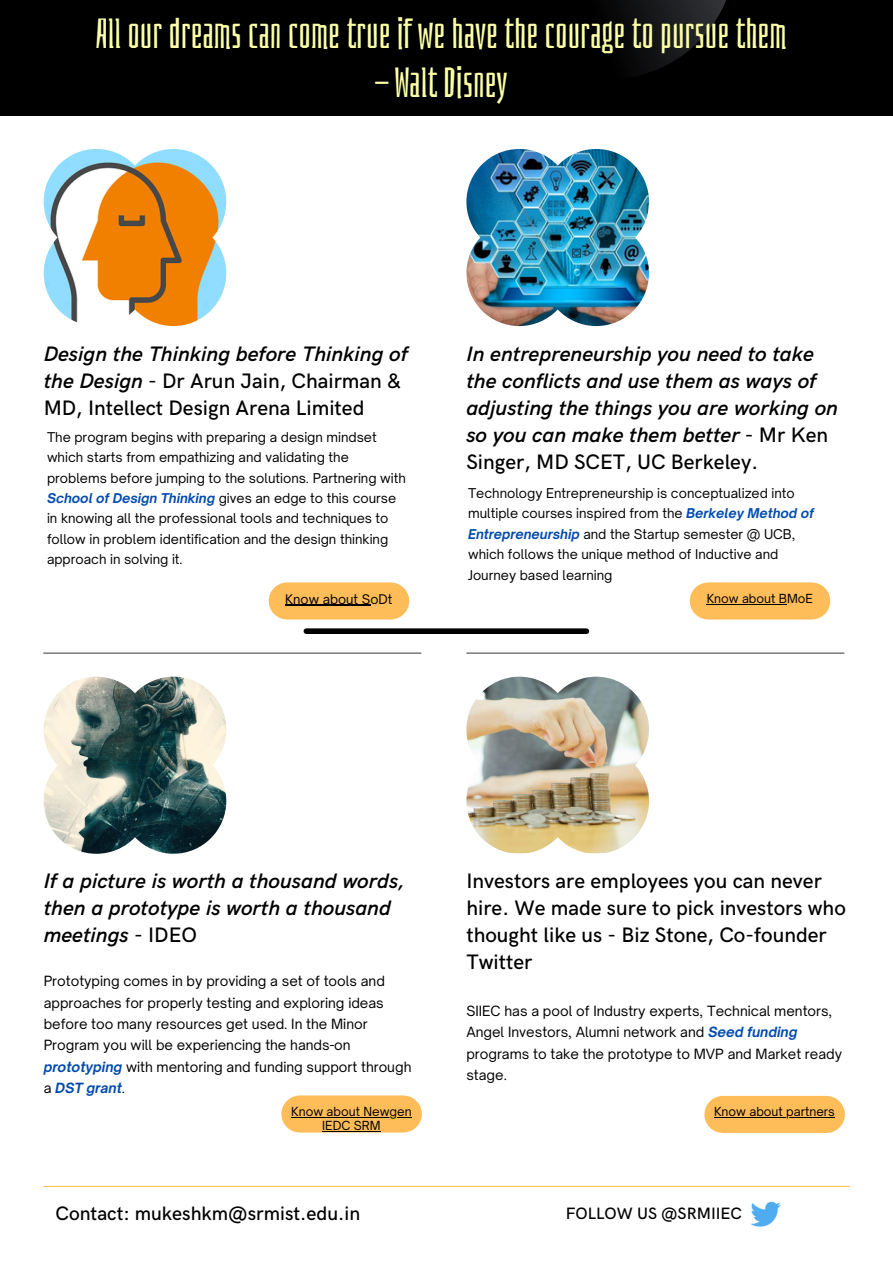
<style>
.page{position:relative;width:893px;height:1264px;background:#fff}
.page>*{position:absolute;margin:0;border:0;box-sizing:border-box;transform-origin:0 0}
.t1{font:42px/49.5px "Bahianita";color:#fbffa5;text-align:center}
.t2{font:italic 600 21px/27px "HK Grotesk";color:#000}
.t3{font:500 21px/27px "HK Grotesk";color:#000}
.t4{font:500 19.5px "HK Grotesk";color:#000}
.t5{font:500 16.5px "HK Grotesk";color:#000}
.t6{font:13.5px/21.3px "Open Sauce One";color:#000}
.t7{font:12.9px/20.4px "Open Sauce One";color:#000}
.t8{font:12.75px "Open Sauce One";color:#000}
.t9{font:12px/14px "Open Sauce One";color:#000;text-align:center}
.s1{font-weight:600;font-style:italic}
.s2{font-weight:700;font-style:italic;color:#004aad}
.s3{font-weight:500;font-style:normal}
</style>
<div class="page">
<div style="left:0;top:0;width:892px;height:116px;background:#000"></div>
<svg style="left:614px;top:0;width:112px;height:75px"></svg>
<hr style="left:43px;top:1185px;width:806px;height:1px;background:#ffc25a">
<hr style="left:43px;top:652px;width:378px;height:1px;background:#494b51">
<hr style="left:466px;top:652px;width:378px;height:1px;background:#494b51">
<div style="left:287px;top:582px;width:103px;height:37px;background:#ffbd59"></div>
<hr style="left:285px;top:604px;width:85px;height:2px;background:#000">
<div style="left:300px;top:1095px;width:103px;height:37px;background:#ffbd59"></div>
<hr style="left:291px;top:1116px;width:120px;height:1px;background:#000">
<hr style="left:322px;top:1130px;width:58px;height:1px;background:#000">
<div style="left:723px;top:1095px;width:103px;height:37px;background:#ffbd59"></div>
<hr style="left:714px;top:1117px;width:120px;height:1px;background:#000">
<img style="left:44px;top:149px;width:182px;height:177px">
<img style="left:44px;top:676px;width:182px;height:177px">
<img style="left:466px;top:676px;width:183px;height:177px">
<img style="left:466px;top:149px;width:183px;height:177px">
<div style="left:306px;top:628px;width:280px;height:6px;background:#000"></div>
<img style="left:751px;top:1201px;width:30px;height:26px">
<div style="left:708px;top:582px;width:103px;height:37px;background:#ffbd59"></div>
<hr style="left:706px;top:604px;width:81px;height:1px;background:#000">
<h1 class="t1" style="left:96px;top:8px;width:692px">Allour dreams can come true ifwe have the courage topursue them -Walt Disney</h1>
<h2 class="t3" style="left:44px;top:341px;width:365px"><span class="s1">Design the Thinking before Thinking of the Design</span> - Dr Arun Jain, Chairman &amp;<br>MD, Intellect Design Arena Limited</h2>
<p class="t7" style="left:47px;top:426px;width:360px">The program begins with preparing a design mindset which starts from empathizing and validating the problems before jumping to the solutions. Partnering with <span class="s2">School of Design Thinking</span> gives an edge to this course in knowing all the professional tools and techniques to follow in problem identification and the design thinking approach in solving it.</p>
<p class="t8" style="left:285px;top:591px;width:109px">Know about SoDt</p>
<h2 class="t2" style="left:466px;top:341px;width:373px">In entrepreneurship you need to take the conflicts and use them as ways of adjusting the things you are working on so you can make them better <span class="s3">- Mr Ken Singer, MD SCET, UC Berkeley.</span></h2>
<p class="t7" style="left:468px;top:482px;width:347px">Technology Entrepreneurship is conceptualized into multiple courses inspired from the <span class="s2">Berkeley Method of Entrepreneurship</span> and the Startup semester @ UCB, which follows the unique method of Inductive and Journey based learning</p>
<p class="t9" style="left:706px;top:591px;width:108px">Know about BMoE</p>
<h2 class="t2" style="left:44px;top:868px;width:362px">If a picture is worth a thousand words, then a prototype is worth a thousand meetings <span class="s3">- IDEO</span></h2>
<p class="t6" style="left:44px;top:970px;width:369px">Prototyping comes in by providing a set of tools and approaches for properly testing and exploring ideas before too many resources get used. In the Minor Program you will be experiencing the hands-on <span class="s2">prototyping</span> with mentoring and funding support through a <span class="s2">DST grant</span>.</p>
<h2 class="t3" style="left:466px;top:868px;width:381px">Investors are employees you can never hire. We made sure to pick investors who thought like us - Biz Stone, Co-founder<br>Twitter</h2>
<p class="t6" style="left:466px;top:1000px;width:377px">SIIEC has a pool of Industry experts, Technical mentors, Angel Investors, Alumni network and <span class="s2">Seed funding </span>programs to take the prototype to MVP and Market ready stage.</p>
<p class="t9" style="left:291px;top:1104px;width:122px">Know about Newgen<br>IEDC SRM</p>
<p class="t9" style="left:714px;top:1104px;width:122px">Know about partners</p>
<h3 class="t4" style="left:55px;top:1202px;width:306px">Contact: mukeshkm@srmist.edu.in</h3>
<p class="t5" style="left:565px;top:1203px;width:178px">FOLLOW US @SRMIIEC</p>
</div>
